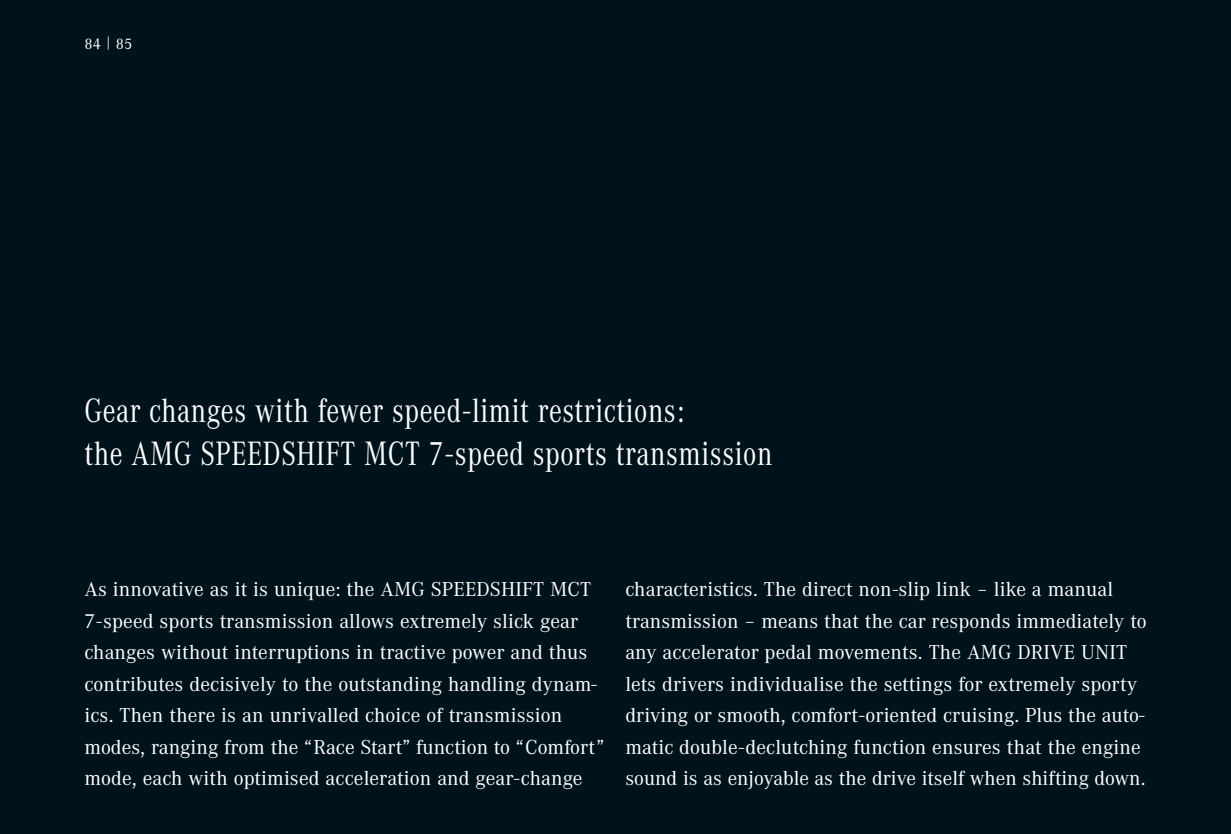
<style>
.page{position:relative;width:1231px;height:834px;background:#fff}
.page>*{position:absolute;margin:0;border:0;box-sizing:border-box;transform-origin:0 0}
.t1{font:35px/42px "Corporate A";letter-spacing:.02em;color:#fff;scale:.8 1}
.t2{font:21px/31.5px "Corporate A";letter-spacing:.005em;color:#fff}
.t3{font:15.75px "Corporate A";color:#fff}
</style>
<div class="page">
<div style="left:0;top:0;width:1230px;height:833px;background:#00131a"></div>
<p class="t3" style="left:84px;top:38px;width:49px">84|85</p>
<h1 class="t1" style="left:84px;top:393px;width:861px">Gear changes with fewer speed-limit restrictions:<br>the AMG SPEEDSHIFT MCT 7-speed sports transmission</h1>
<p class="t2" style="left:84px;top:575px;width:521px">As innovative as it is unique: the AMG SPEEDSHIFT MCT 7-speed sports transmission allows extremely slick gear changes without interruptions in tractive power and thus contributes decisively to the outstanding handling dynam&shy;ics. Then there is an unrivalled choice of transmission modes, ranging from the “Race Start” function to “Comfort” mode, each with optimised acceleration and gear-change</p>
<p class="t2" style="left:625px;top:575px;width:522px">characteristics. The direct non-slip link – like a manual transmission – means that the car responds immediately to any accelerator pedal movements. The AMG DRIVE UNIT lets drivers individualise the settings for extremely sporty driving or smooth, comfort-oriented cruising. Plus the auto - matic double-declutching function ensures that the engine sound is as enjoyable as the drive itself when shifting down.</p>
</div>
